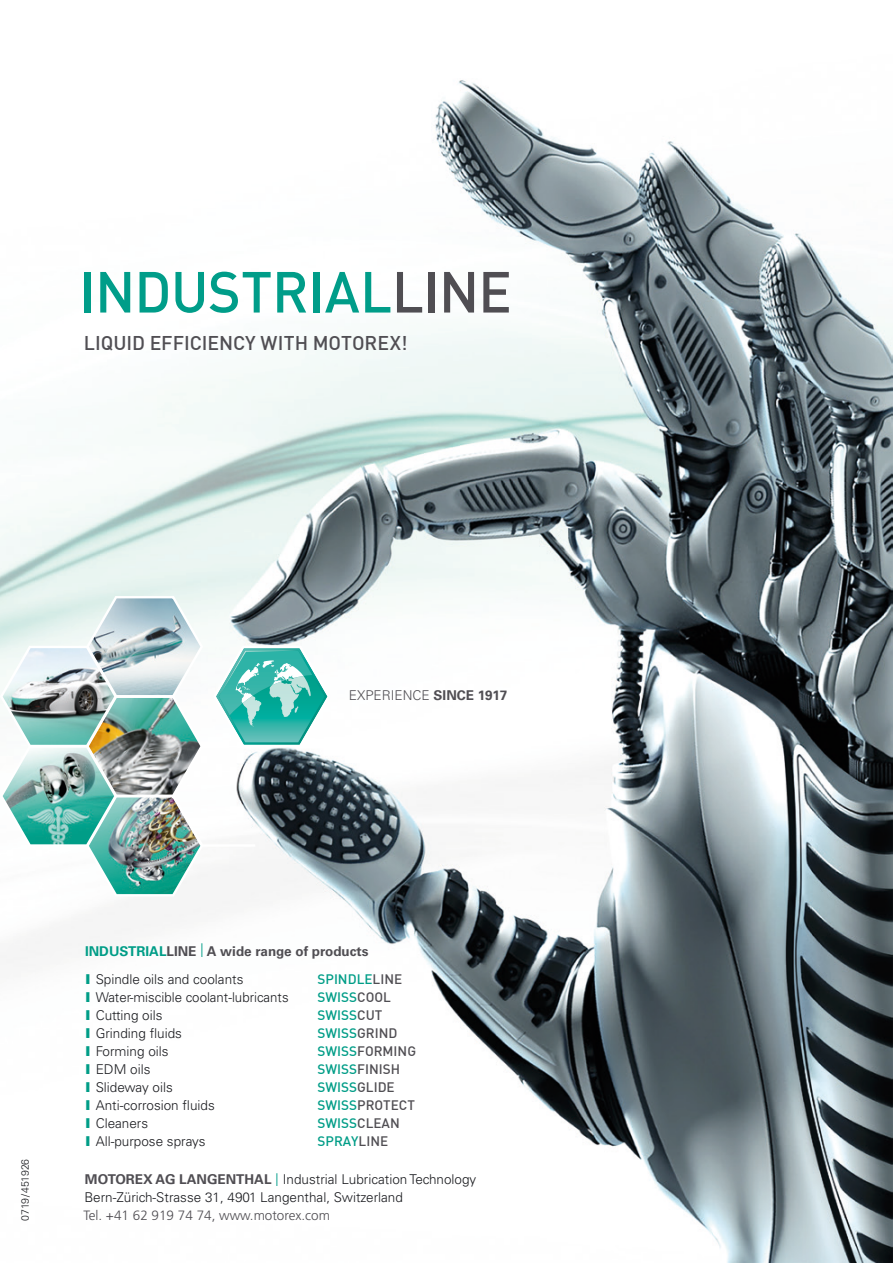
<style>
.page{position:relative;width:893px;height:1263px;background:#fff}
.page>*{position:absolute;margin:0;border:0;box-sizing:border-box;transform-origin:0 0}
.t1{font:500 57px "DIN";letter-spacing:-.01em;color:#009d89}
.t2{font:500 19.5px "DIN";letter-spacing:-.005em;color:#504e53}
.t3{font:300 13.5px/18px "Univers LT Std";color:#1b1c20}
.t4{font:500 13.5px "DIN";color:#009d87}
.t5{font:700 13.5px/28.5px "Univers LT Std";color:#504e53}
.t6{font:500 13.5px "DIN";color:#504e53}
.t7{font:300 13.5px "Frutiger";color:#504e53}
.t8{font:300 13.5px "Univers LT Std";color:#504e53}
.t9{font:300 10.5px "Univers LT Std";color:#1b1c20}
.s1{color:#504e53}
.s2{font-weight:700}
.s3{color:#009d87}
.s4{font-weight:300;font-size:18.9px;color:#009d87}
.s5{font-weight:300;color:#1b1c20}
.s6{font-weight:700;color:#009d87}
.s7{font-weight:700;color:#504e53}
.s8{font-size:17.55px;color:#009d89}
</style>
<div class="page">
<img style="left:0;top:80px;width:893px;height:1183px">
<img style="left:0;top:596px;width:330px;height:300px">
<h1 class="t1" style="left:80px;top:256px;width:434px">INDUSTRIAL<span class="s1">LINE</span></h1>
<h2 class="t2" style="left:84px;top:331px;width:325px">LIQUID EFFICIENCY WITH MOTOREX!</h2>
<p class="t8" style="left:349px;top:687px;width:160px">EXPERIENCE <span class="s2">SINCE 1917</span></p>
<p class="t9" style="left:19px;top:1221px;width:63px;rotate:-90deg">0719/451926</p>
<p class="t5" style="left:85px;top:937px;width:285px"><span class="s3">INDUSTRIAL</span>LINE <span class="s4">I</span> A wide range of products<br><span class="s3">I</span> <span class="s5">Spindle oils and coolants</span></p>
<p class="t4" style="left:318px;top:971px;width:86px">SPINDLE<span class="s1">LINE</span></p>
<p class="t3" style="left:85px;top:989px;width:205px"><span class="s6">I</span> Water-miscible coolant-lubricants</p>
<p class="t4" style="left:318px;top:989px;width:75px">SWISS<span class="s1">COOL</span></p>
<p class="t3" style="left:85px;top:1007px;width:79px"><span class="s6">I</span> Cutting oils</p>
<p class="t4" style="left:318px;top:1007px;width:66px">SWISS<span class="s1">CUT</span></p>
<p class="t3" style="left:85px;top:1025px;width:98px"><span class="s6">I</span> Grinding fluids</p>
<p class="t4" style="left:318px;top:1025px;width:81px">SWISS<span class="s1">GRIND</span></p>
<p class="t3" style="left:85px;top:1043px;width:85px"><span class="s6">I</span> Forming oils</p>
<p class="t6" style="left:318px;top:1043px;width:100px"><span class="s3">SWISS</span>FORMING</p>
<p class="t3" style="left:85px;top:1061px;width:67px"><span class="s6">I</span> EDM oils</p>
<p class="t6" style="left:318px;top:1061px;width:84px"><span class="s3">SWISS</span>FINISH</p>
<p class="t3" style="left:85px;top:1079px;width:89px"><span class="s6">I</span> Slideway oils</p>
<p class="t4" style="left:318px;top:1079px;width:79px">SWISS<span class="s1">GLIDE</span></p>
<p class="t3" style="left:85px;top:1097px;width:131px"><span class="s6">I</span> Anti-corrosion fluids</p>
<p class="t6" style="left:318px;top:1097px;width:99px"><span class="s3">SWISS</span>PROTECT</p>
<p class="t3" style="left:85px;top:1115px;width:65px"><span class="s6">I</span> Cleaners</p>
<p class="t4" style="left:318px;top:1115px;width:84px">SWISS<span class="s1">CLEAN</span></p>
<p class="t3" style="left:85px;top:1133px;width:122px"><span class="s6">I</span> All-purpose sprays</p>
<p class="t4" style="left:318px;top:1133px;width:72px">SPRAY<span class="s1">LINE</span></p>
<p class="t3" style="left:84px;top:1170px;width:393px"><span class="s7">MOTOREX AG LANGENTHAL</span> <span class="s8">I</span> Industrial Lubrication Technology<br>Bern-Zürich-Strasse 31, 4901 Langenthal, Switzerland</p>
<p class="t7" style="left:83px;top:1208px;width:248px">Tel. +41 62 919 74 74, www.motorex.com</p>
</div>
